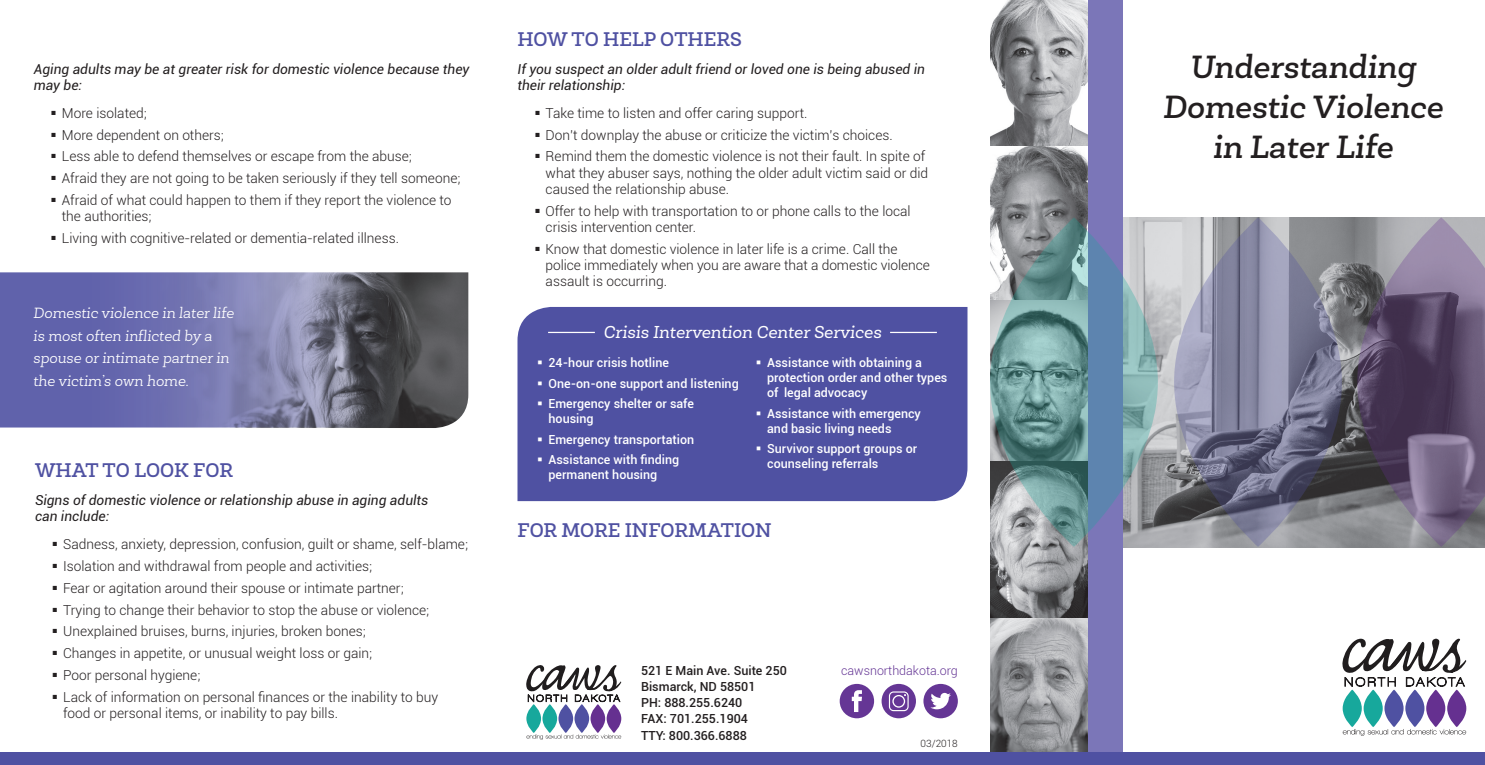
<style>
.page{position:relative;width:1485px;height:765px;background:#fff}
.page>*{position:absolute;margin:0;border:0;box-sizing:border-box;transform-origin:0 0}
.t1{font:italic 500 32.5px "Newslab";color:#231f20}
.t2{font:500 20px "Newslab";color:#4f51a2}
.t3{font:italic 17.5px "Newslab";color:#fff}
.t4{font:italic 300 15px/22.5px "Newslab";color:#fff}
.t5{font:300 13.75px/16.2px "Roboto";color:#231f20}
.t6{font:italic 13.75px/16.2px "Roboto";color:#231f20}
.t7{font:500 12.5px/15px "Roboto";color:#fff}
.t8{font:500 12.5px "Roboto";color:#231f20}
.t9{font:300 12.5px "Roboto";color:#653695}
.t10{font:300 10px "Roboto";color:#231f20}
</style>
<div class="page">
<img style="left:1123px;top:217px;width:362px;height:331px">
<img style="left:990px;top:145px;width:98px;height:316px">
<img style="left:990px;top:461px;width:98px;height:292px">
<img style="left:990px;top:0;width:98px;height:145px">
<svg style="left:526px;top:665px;width:95px;height:38px"></svg>
<svg style="left:526px;top:734px;width:95px;height:6px"></svg>
<svg style="left:526px;top:704px;width:15px;height:29px"></svg>
<svg style="left:542px;top:704px;width:15px;height:29px"></svg>
<svg style="left:558px;top:704px;width:15px;height:29px"></svg>
<svg style="left:575px;top:704px;width:14px;height:29px"></svg>
<svg style="left:591px;top:704px;width:14px;height:29px"></svg>
<svg style="left:607px;top:704px;width:14px;height:29px"></svg>
<div style="left:1088px;top:0;width:35px;height:765px;background:#7b76b8"></div>
<div style="left:0;top:753px;width:1485px;height:12px;background:#4f51a2"></div>
<svg style="left:1342px;top:638px;width:124px;height:49px"></svg>
<svg style="left:1343px;top:729px;width:123px;height:7px"></svg>
<svg style="left:1343px;top:690px;width:19px;height:37px"></svg>
<svg style="left:1364px;top:690px;width:19px;height:37px"></svg>
<svg style="left:1384px;top:690px;width:20px;height:37px"></svg>
<svg style="left:1405px;top:690px;width:19px;height:37px"></svg>
<svg style="left:1426px;top:690px;width:19px;height:37px"></svg>
<svg style="left:1447px;top:690px;width:19px;height:37px"></svg>
<svg style="left:990px;top:217px;width:168px;height:330px;background:#71959f"></svg>
<svg style="left:1174px;top:217px;width:168px;height:330px;background:#818198"></svg>
<svg style="left:1357px;top:217px;width:128px;height:330px;background:#6d6279"></svg>
<div style="left:840px;top:684px;width:34px;height:34px;background:#653695;border-radius:50%"></div>
<svg style="left:852px;top:690px;width:10px;height:22px"></svg>
<div style="left:882px;top:684px;width:34px;height:34px;background:#653695;border-radius:50%"></div>
<svg style="left:889px;top:691px;width:20px;height:20px"></svg>
<div style="left:923px;top:684px;width:35px;height:34px;background:#653695;border-radius:50%"></div>
<svg style="left:930px;top:693px;width:21px;height:16px"></svg>
<svg style="left:0;top:272px;width:468px;height:156px;background:#6a6b97"></svg>
<div style="left:518px;top:307px;width:450px;height:194px;background:#4f51a2"></div>
<hr style="left:548px;top:332px;width:47px;height:1px;background:#fff">
<hr style="left:890px;top:332px;width:47px;height:1px;background:#fff">
<svg style="left:538px;top:360px;width:4px;height:4px"></svg>
<svg style="left:538px;top:381px;width:4px;height:4px"></svg>
<svg style="left:538px;top:402px;width:4px;height:3px"></svg>
<svg style="left:538px;top:437px;width:4px;height:4px"></svg>
<svg style="left:538px;top:458px;width:4px;height:4px"></svg>
<svg style="left:757px;top:360px;width:4px;height:4px"></svg>
<svg style="left:757px;top:411px;width:4px;height:4px"></svg>
<svg style="left:757px;top:447px;width:4px;height:3px"></svg>
<p class="t6" style="left:34px;top:60px;width:437px">Aging adults may be at greater risk for domestic violence because they may be:</p>
<p class="t5" style="left:62px;top:104px;width:86px">More isolated;</p>
<p class="t5" style="left:62px;top:126px;width:163px">More dependent on others;</p>
<p class="t5" style="left:62px;top:148px;width:352px">Less able to defend themselves or escape from the abuse;</p>
<p class="t5" style="left:62px;top:170px;width:400px">Afraid they are not going to be taken seriously if they tell someone;</p>
<p class="t5" style="left:62px;top:192px;width:391px">Afraid of what could happen to them if they report the violence to the authorities;</p>
<p class="t5" style="left:62px;top:230px;width:339px">Living with cognitive-related or dementia-related illness.</p>
<p class="t4" style="left:33px;top:302px;width:202px">Domestic violence in later life is most often inflicted by a spouse or intimate partner in the victim’s own home.</p>
<p class="t2" style="left:35px;top:458px;width:200px">WHAT TO LOOK FOR</p>
<p class="t6" style="left:35px;top:492px;width:395px">Signs of domestic violence or relationship abuse in aging adults</p>
<p class="t6" style="left:35px;top:508px;width:76px">can include:</p>
<p class="t5" style="left:63px;top:535px;width:406px">Sadness, anxiety, depression, confusion, guilt or shame, self-blame;</p>
<p class="t5" style="left:63px;top:557px;width:310px">Isolation and withdrawal from people and activities;</p>
<p class="t5" style="left:63px;top:579px;width:342px">Fear or agitation around their spouse or intimate partner;</p>
<p class="t5" style="left:63px;top:601px;width:368px">Trying to change their behavior to stop the abuse or violence;</p>
<p class="t5" style="left:63px;top:623px;width:304px">Unexplained bruises, burns, injuries, broken bones;</p>
<p class="t5" style="left:63px;top:645px;width:311px">Changes in appetite, or unusual weight loss or gain;</p>
<p class="t5" style="left:63px;top:667px;width:139px">Poor personal hygiene;</p>
<p class="t5" style="left:63px;top:689px;width:377px">Lack of information on personal finances or the inability to buy food or personal items, or inability to pay bills.</p>
<p class="t2" style="left:518px;top:26px;width:226px">HOW TO HELP OTHERS</p>
<p class="t6" style="left:518px;top:60px;width:409px">If you suspect an older adult friend or loved one is being abused in their relationship:</p>
<p class="t5" style="left:546px;top:104px;width:263px">Take time to listen and offer caring support.</p>
<p class="t5" style="left:546px;top:126px;width:349px">Don’t downplay the abuse or criticize the victim’s choices.</p>
<p class="t5" style="left:546px;top:148px;width:384px">Remind them the domestic violence is not their fault. In spite of what they abuser says, nothing the older adult victim said or did caused the relationship abuse.</p>
<p class="t5" style="left:546px;top:202px;width:367px">Offer to help with transportation to or phone calls to the local crisis intervention center.</p>
<p class="t5" style="left:546px;top:240px;width:386px">Know that domestic violence in later life is a crime. Call the police immediately when you are aware that a domestic violence assault is occurring.</p>
<p class="t3" style="left:604px;top:322px;width:279px">Crisis Intervention Center Services</p>
<p class="t7" style="left:549px;top:354px;width:122px">24-hour crisis hotline</p>
<p class="t7" style="left:549px;top:375px;width:192px">One-on-one support and listening</p>
<p class="t7" style="left:549px;top:396px;width:147px">Emergency shelter or safe housing</p>
<p class="t7" style="left:549px;top:431px;width:147px">Emergency transportation</p>
<p class="t7" style="left:549px;top:452px;width:132px">Assistance with finding permanent housing</p>
<p class="t7" style="left:767px;top:354px;width:182px">Assistance with obtaining a protection order and other types of legal advocacy</p>
<p class="t7" style="left:767px;top:405px;width:155px">Assistance with emergency and basic living needs</p>
<p class="t7" style="left:767px;top:441px;width:152px">Survivor support groups or counseling referrals</p>
<p class="t2" style="left:518px;top:518px;width:255px">FOR MORE INFORMATION</p>
<p class="t8" style="left:641px;top:661px;width:147px">521 E Main Ave. Suite 250</p>
<p class="t8" style="left:641px;top:678px;width:116px">Bismarck, ND 58501</p>
<p class="t8" style="left:641px;top:694px;width:103px">PH: 888.255.6240</p>
<p class="t8" style="left:641px;top:710px;width:108px">FAX: 701.255.1904</p>
<p class="t8" style="left:641px;top:726px;width:107px">TTY: 800.366.6888</p>
<p class="t9" style="left:841px;top:661px;width:118px">cawsnorthdakota.org</p>
<p class="t10" style="left:921px;top:737px;width:39px">03/2018</p>
<p class="t1" style="left:1190px;top:47px;width:227px">Understanding</p>
<p class="t1" style="left:1163px;top:87px;width:282px">Domestic Violence</p>
<p class="t1" style="left:1213px;top:127px;width:182px">in Later Life</p>
</div>
